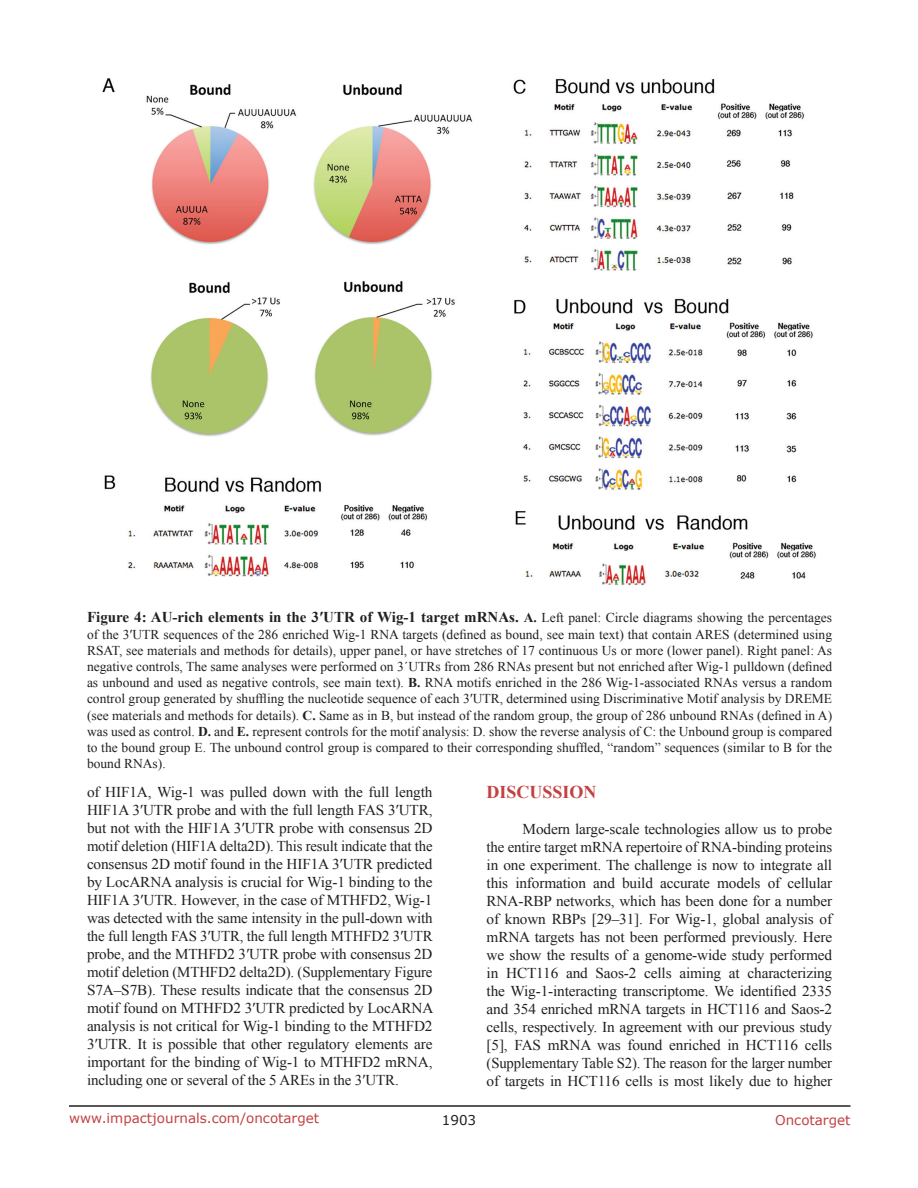
<style>
.page{position:relative;width:918px;height:1188px;background:#fff}
.page>*{position:absolute;margin:0;border:0;box-sizing:border-box;transform-origin:0 0}
.t1{font:700 18px "Times New Roman";color:#c24141}
.t2{font:15px/18px "Times New Roman";letter-spacing:-.01em;color:#231f20;text-align:justify}
.t3{font:700 15px "Times New Roman";color:#231f20}
.t4{font:13.5px/16.2px "Times New Roman";color:#231f20;text-align:justify}
.t5{font:13.5px "Verdana";color:#c24141}
.t6{font:13.5px "Verdana";color:#231f20}
.s1{font-size:13.5px}
.s2{font-weight:400;font-size:13.5px}
.s3{font-weight:700}
</style>
<div class="page">
<hr style="left:69px;top:1105px;width:781px;height:2px;background:#231f20">
<img style="left:102px;top:78px;width:714px;height:508px">
<p class="t3" style="left:87px;top:607px;width:747px">Figure 4: AU-rich elements in the 3′UTR of Wig-1 target mRNAs. <span class="s1">A.</span> <span class="s2">Left panel: Circle diagrams showing the percentages</span></p>
<p class="t4" style="left:87px;top:626px;width:747px">of the 3′UTR sequences of the 286 enriched Wig-1 RNA targets (defined as bound, see main text) that contain ARES (determined using RSAT, see materials and methods for details), upper panel, or have stretches of 17 continuous Us or more (lower panel). Right panel: As negative controls, The same analyses were performed on 3´UTRs from 286 RNAs present but not enriched after Wig-1 pulldown (defined as unbound and used as negative controls, see main text). <span class="s3">B.</span> RNA motifs enriched in the 286 Wig-1-associated RNAs versus a random control group generated by shuffling the nucleotide sequence of each 3′UTR, determined using Discriminative Motif analysis by DREME (see materials and methods for details). <span class="s3">C.</span> Same as in B, but instead of the random group, the group of 286 unbound RNAs (defined in A) was used as control. <span class="s3">D.</span> and <span class="s3">E.</span> represent controls for the motif analysis: D. show the reverse analysis of C: the Unbound group is compared to the bound group E. The unbound control group is compared to their corresponding shuffled, “random” sequences (similar to B for the bound RNAs).</p>
<p class="t2" style="left:87px;top:782px;width:348px">of HIF1A, Wig-1 was pulled down with the full length HIF1A 3′UTR probe and with the full length FAS 3′UTR, but not with the HIF1A 3′UTR probe with consensus 2D motif deletion (HIF1A delta2D). This result indicate that the consensus 2D motif found in the HIF1A 3′UTR predicted by LocARNA analysis is crucial for Wig-1 binding to the HIF1A 3′UTR. However, in the case of MTHFD2, Wig-1 was detected with the same intensity in the pull-down with the full length FAS 3′UTR, the full length MTHFD2 3′UTR probe, and the MTHFD2 3′UTR probe with consensus 2D motif deletion (MTHFD2 delta2D). (Supplementary Figure S7A–S7B). These results indicate that the consensus 2D motif found on MTHFD2 3′UTR predicted by LocARNA analysis is not critical for Wig-1 binding to the MTHFD2<br>3′UTR. It is possible that other regulatory elements are important for the binding of Wig-1 to MTHFD2 mRNA, including one or several of the 5 AREs in the 3′UTR.</p>
<p class="t1" style="left:487px;top:780px;width:112px">DISCUSSION</p>
<p class="t2" style="left:487px;top:820px;width:347px;text-indent:36px">Modern large-scale technologies allow us to probe the entire target mRNA repertoire of RNA-binding proteins in one experiment. The challenge is now to integrate all this information and build accurate models of cellular RNA-RBP networks, which has been done for a number of known RBPs [29–31]. For Wig-1, global analysis of mRNA targets has not been performed previously. Here we show the results of a genome-wide study performed in HCT116 and Saos-2 cells aiming at characterizing the Wig-1-interacting transcriptome. We identified 2335 and 354 enriched mRNA targets in HCT116 and Saos-2 cells, respectively. In agreement with our previous study [5], FAS mRNA was found enriched in HCT116 cells (Supplementary Table S2). The reason for the larger number of targets in HCT116 cells is most likely due to higher</p>
<p class="t5" style="left:69px;top:1109px;width:252px">www.impactjournals.com/oncotarget</p>
<p class="t6" style="left:442px;top:1111px;width:36px">1903</p>
<p class="t5" style="left:775px;top:1111px;width:77px">Oncotarget</p>
</div>
